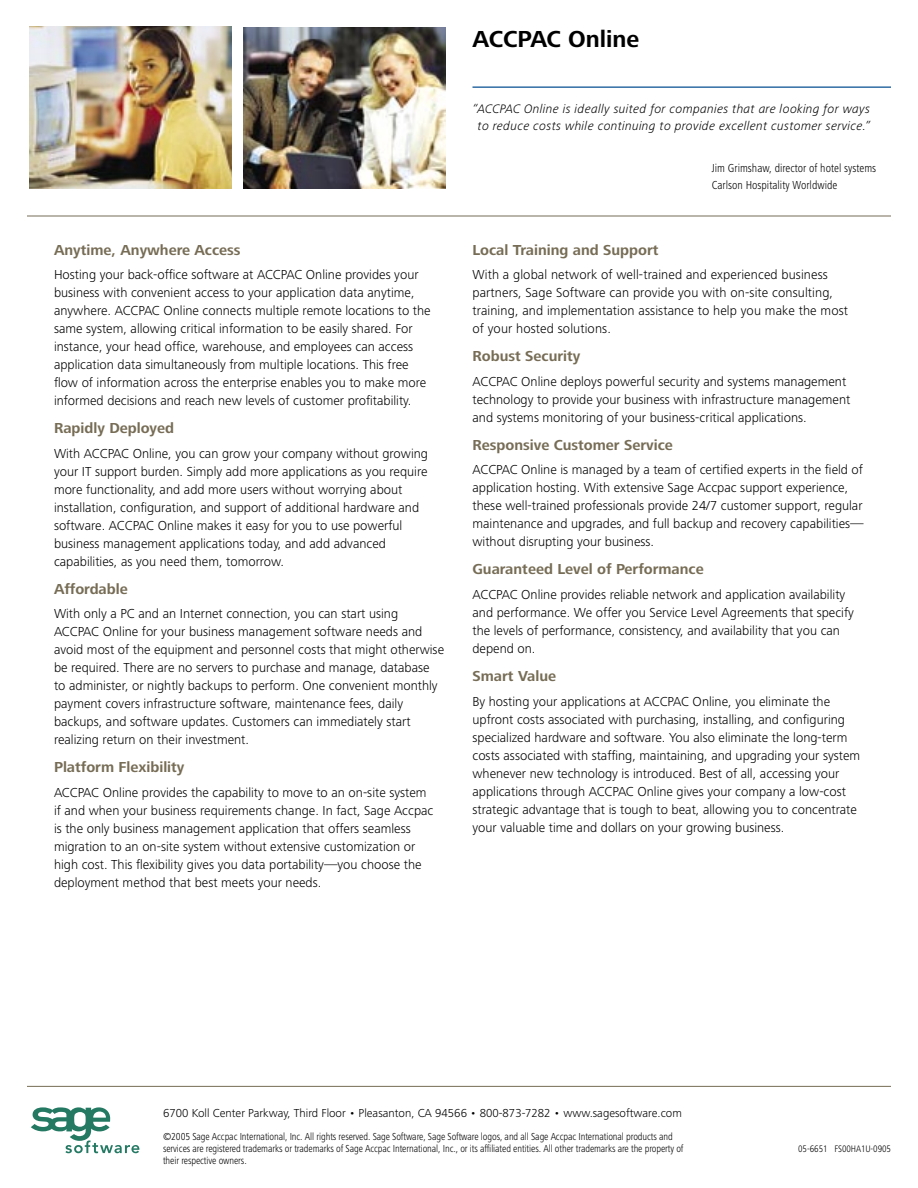
<style>
.page{position:relative;width:918px;height:1188px;background:#fff}
.page>*{position:absolute;margin:0;border:0;box-sizing:border-box;transform-origin:0 0}
.t1{font:700 24px "Frutiger Next LT";color:#000}
.t2{font:700 15px "Frutiger Next LT";color:#776d56}
.t3{font:300 13.5px/18px "Frutiger Next LT";color:#000}
.t4{font:italic 300 12.75px/16.5px "Frutiger Next LT";letter-spacing:.02em;color:#000;text-align:center}
.t5{font:300 12px "Frutiger Next LT";color:#000}
.t6{font:300 condensed 12px/16.5px "Frutiger Next LT";color:#000}
.t7{font:300 condensed 10.5px/12px "Frutiger Next LT";letter-spacing:-.01em;color:#000}
.t8{font:300 condensed 9.75px "Frutiger Next LT";letter-spacing:-.01em;color:#000}
</style>
<div class="page">
<hr style="left:27px;top:1086px;width:864px;height:1px;background:#776d56">
<svg style="left:31px;top:1107px;width:108px;height:46px"></svg>
<hr style="left:27px;top:216px;width:864px;height:1px;background:#776d56">
<img style="left:243px;top:27px;width:203px;height:162px">
<img style="left:29px;top:26px;width:203px;height:162px">
<hr style="left:472px;top:86px;width:419px;height:2px;background:#306da6">
<h1 class="t1" style="left:472px;top:25px;width:168px">ACCPAC Online</h1>
<p class="t2" style="left:54px;top:241px;width:188px">Anytime, Anywhere Access</p>
<p class="t3" style="left:54px;top:266px;width:378px">Hosting your back-office software at ACCPAC Online provides your business with convenient access to your application data anytime, anywhere. ACCPAC Online connects multiple remote locations to the same system, allowing critical information to be easily shared. For instance, your head office, warehouse, and employees can access application data simultaneously from multiple locations. This free flow of information across the enterprise enables you to make more informed decisions and reach new levels of customer profitability.</p>
<p class="t2" style="left:54px;top:420px;width:122px">Rapidly Deployed</p>
<p class="t3" style="left:54px;top:444px;width:376px">With ACCPAC Online, you can grow your company without growing your IT support burden. Simply add more applications as you require more functionality, and add more users without worrying about installation, configuration, and support of additional hardware and software. ACCPAC Online makes it easy for you to use powerful business management applications today, and add advanced capabilities, as you need them, tomorrow.</p>
<p class="t2" style="left:54px;top:580px;width:75px">Affordable</p>
<p class="t3" style="left:54px;top:605px;width:392px">With only a PC and an Internet connection, you can start using ACCPAC Online for your business management software needs and avoid most of the equipment and personnel costs that might otherwise be required. There are no servers to purchase and manage, database to administer, or nightly backups to perform. One convenient monthly payment covers infrastructure software, maintenance fees, daily backups, and software updates. Customers can immediately start realizing return on their investment.</p>
<p class="t2" style="left:54px;top:759px;width:132px">Platform Flexibility</p>
<p class="t3" style="left:54px;top:784px;width:381px">ACCPAC Online provides the capability to move to an on-site system if and when your business requirements change. In fact, Sage Accpac is the only business management application that offers seamless migration to an on-site system without extensive customization or high cost. This flexibility gives you data portability—you choose the deployment method that best meets your needs.</p>
<p class="t4" style="left:472px;top:101px;width:400px">“ ACCPAC Online is ideally suited for companies that are looking for ways to reduce costs while continuing to provide excellent customer service.”</p>
<p class="t6" style="left:712px;top:160px;width:166px">Jim Grimshaw, director of hotel systems<br>Carlson Hospitality Worldwide</p>
<p class="t2" style="left:472px;top:241px;width:187px">Local Training and Support</p>
<p class="t3" style="left:472px;top:266px;width:377px">With a global network of well-trained and experienced business partners, Sage Software can provide you with on-site consulting, training, and implementation assistance to help you make the most of your hosted solutions.</p>
<p class="t2" style="left:472px;top:348px;width:109px">Robust Security</p>
<p class="t3" style="left:472px;top:372px;width:379px">ACCPAC Online deploys powerful security and systems management technology to provide your business with infrastructure management and systems monitoring of your business-critical applications.</p>
<p class="t2" style="left:472px;top:436px;width:202px">Responsive Customer Service</p>
<p class="t3" style="left:472px;top:461px;width:393px">ACCPAC Online is managed by a team of certified experts in the field of application hosting. With extensive Sage Accpac support experience, these well-trained professionals provide 24/7 customer support, regular maintenance and upgrades, and full backup and recovery capabilities— without disrupting your business.</p>
<p class="t2" style="left:472px;top:561px;width:233px">Guaranteed Level of Performance</p>
<p class="t3" style="left:472px;top:586px;width:383px">ACCPAC Online provides reliable network and application availability and performance. We offer you Service Level Agreements that specify the levels of performance, consistency, and availability that you can depend on.</p>
<p class="t2" style="left:472px;top:668px;width:85px">Smart Value</p>
<p class="t3" style="left:472px;top:692px;width:389px">By hosting your applications at ACCPAC Online, you eliminate the upfront costs associated with purchasing, installing, and configuring specialized hardware and software. You also eliminate the long-term costs associated with staffing, maintaining, and upgrading your system whenever new technology is introduced. Best of all, accessing your applications through ACCPAC Online gives your company a low-cost strategic advantage that is tough to beat, allowing you to concentrate your valuable time and dollars on your growing business.</p>
<p class="t5" style="left:163px;top:1106px;width:520px">6700 Koll Center Parkway, Third Floor • Pleasanton, CA 94566 • 800-873-7282 • www.sagesoftware.com</p>
<p class="t7" style="left:163px;top:1131px;width:522px">©2005 Sage Accpac International, Inc. All rights reserved. Sage Software, Sage Software logos, and all Sage Accpac International products and services are registered trademarks or trademarks of Sage Accpac International, Inc., or its affiliated entities. All other trademarks are the property of their respective owners.</p>
<p class="t8" style="left:798px;top:1143px;width:94px">05-6651 FS00HA1U-0905</p>
</div>
